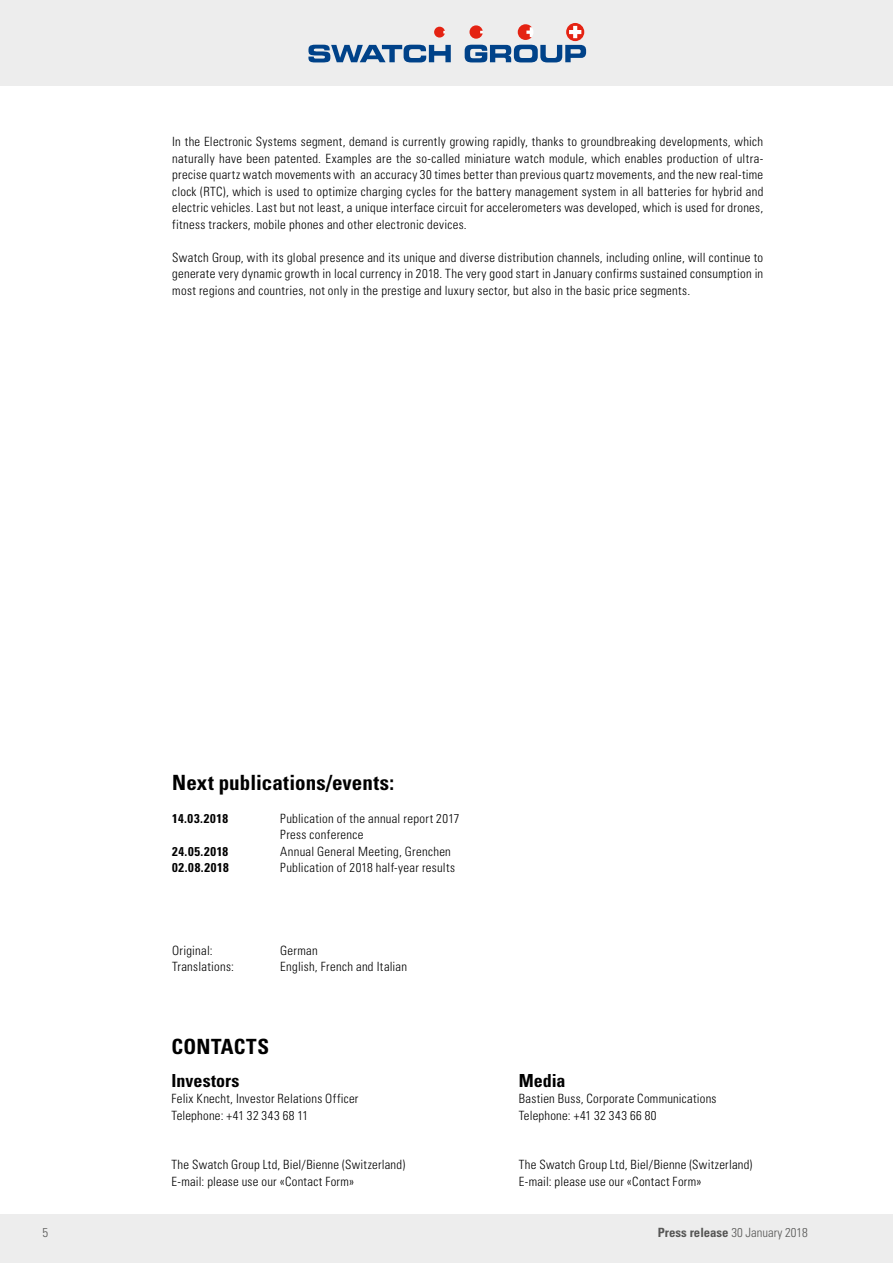
<style>
.page{position:relative;width:893px;height:1263px;background:#fff}
.page>*{position:absolute;margin:0;border:0;box-sizing:border-box;transform-origin:0 0}
.t1{font:700 condensed 21px "Univers LT Std";letter-spacing:.005em;color:#000}
.t2{font:700 condensed 18px "Univers LT Std";color:#000}
.t3{font:300 condensed 12.75px/16.5px "Univers LT Std";letter-spacing:.02em;color:#000}
.t4{font:700 condensed 12.75px "Univers LT Std";letter-spacing:.045em;color:#000}
.t5{font:300 condensed 12.75px "Univers LT Std";color:#575756}
.s1{font-weight:700}
</style>
<div class="page">
<div style="left:0;top:1213px;width:893px;height:50px;background:#ededed"></div>
<div style="left:0;top:0;width:893px;height:86px;background:#ededed"></div>
<svg style="left:308px;top:45px;width:143px;height:17px"></svg>
<svg style="left:434px;top:27px;width:11px;height:11px"></svg>
<svg style="left:465px;top:23px;width:121px;height:39px"></svg>
<p class="t3" style="left:172px;top:133px;width:593px;text-align:justify">In the Electronic Systems segment, demand is currently growing rapidly, thanks to groundbreaking developments, which naturally have been patented. Examples are the so-called miniature watch module, which enables production of ultra&shy;precise quartz watch movements with an accuracy 30 times better than previous quartz movements, and the new real-time clock (RTC), which is used to optimize charging cycles for the battery management system in all batteries for hybrid and electric vehicles. Last but not least, a unique interface circuit for accelerometers was developed, which is used for drones, fitness trackers, mobile phones and other electronic devices.</p>
<p class="t3" style="left:172px;top:249px;width:593px;text-align:justify">Swatch Group, with its global presence and its unique and diverse distribution channels, including online, will continue to generate very dynamic growth in local currency in 2018. The very good start in January confirms sustained consumption in most regions and countries, not only in the prestige and luxury sector, but also in the basic price segments.</p>
<h1 class="t1" style="left:172px;top:769px;width:223px">Next publications/events:</h1>
<p class="t4" style="left:172px;top:810px;width:57px">14.03.2018</p>
<p class="t3" style="left:280px;top:810px;width:181px">Publication of the annual report 2017<br>Press conference</p>
<p class="t4" style="left:172px;top:843px;width:58px">24.05.2018</p>
<p class="t3" style="left:280px;top:843px;width:172px">Annual General Meeting, Grenchen</p>
<p class="t4" style="left:172px;top:860px;width:58px">02.08.2018</p>
<p class="t3" style="left:280px;top:859px;width:176px">Publication of 2018 half-year results</p>
<p class="t3" style="left:172px;top:942px;width:42px">Original:</p>
<p class="t3" style="left:280px;top:942px;width:39px">German</p>
<p class="t3" style="left:172px;top:958px;width:63px">Translations:</p>
<p class="t3" style="left:280px;top:958px;width:128px">English, French and Italian</p>
<h1 class="t1" style="left:171px;top:1033px;width:99px">CONTACTS</h1>
<h2 class="t2" style="left:171px;top:1069px;width:70px">Investors</h2>
<p class="t3" style="left:171px;top:1090px;width:188px">Felix Knecht, Investor Relations Officer<br>Telephone: +41 32 343 68 11</p>
<p class="t3" style="left:171px;top:1156px;width:235px">The Swatch Group Ltd, Biel/Bienne (Switzerland)<br>E-mail: please use our «Contact Form»</p>
<h2 class="t2" style="left:519px;top:1069px;width:48px">Media</h2>
<p class="t3" style="left:519px;top:1090px;width:199px">Bastien Buss, Corporate Communications<br>Telephone: +41 32 343 66 80</p>
<p class="t3" style="left:519px;top:1156px;width:235px">The Swatch Group Ltd, Biel/Bienne (Switzerland)<br>E-mail: please use our «Contact Form»</p>
<p class="t5" style="left:43px;top:1224px;width:7px">5</p>
<p class="t5" style="left:658px;top:1224px;width:152px"><span class="s1">Press release</span> 30 January 2018</p>
</div>
